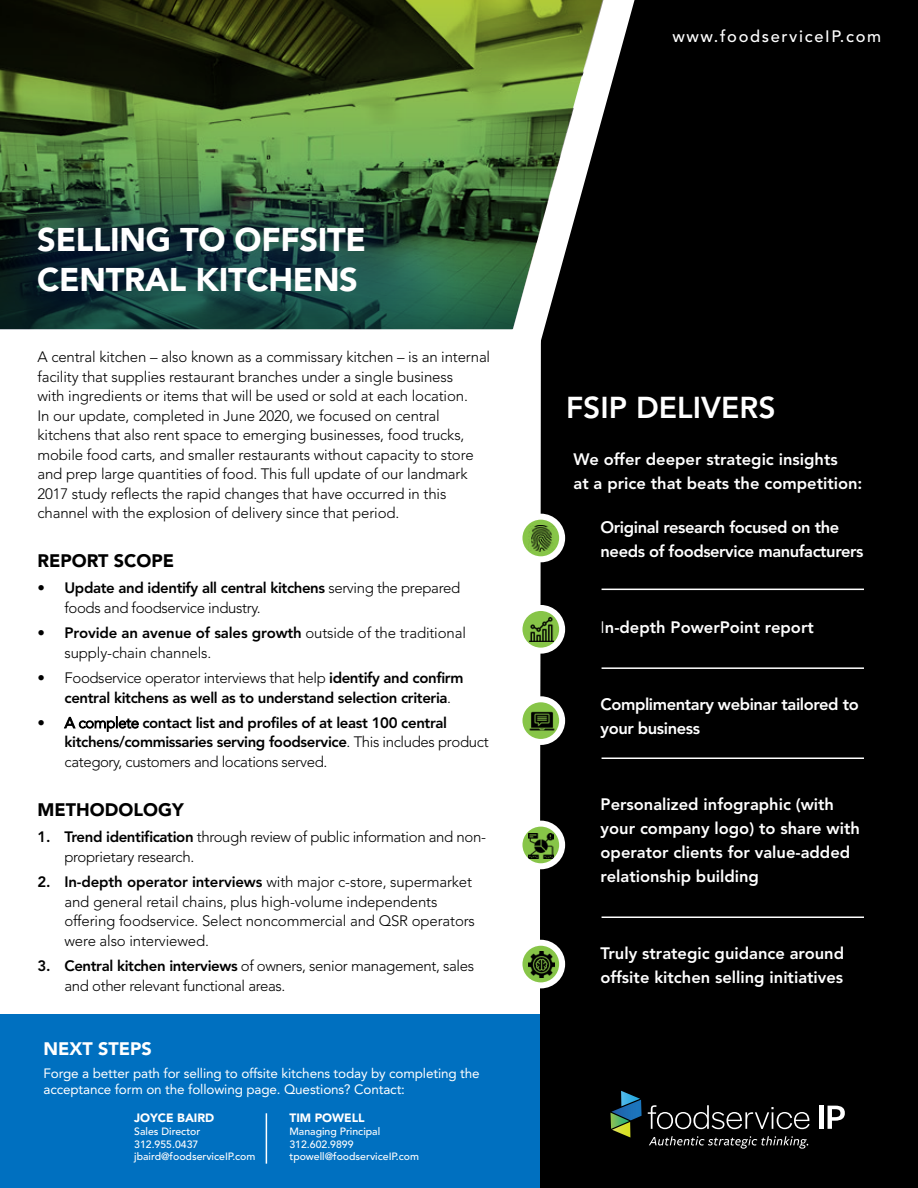
<style>
.page{position:relative;width:918px;height:1188px;background:#fff}
.page>*{position:absolute;margin:0;border:0;box-sizing:border-box;transform-origin:0 0}
.t1{font:900 32.55px/39.6px "Avenir LT Std";letter-spacing:-.01em;color:#fff}
.t2{font:800 30px "Avenir LT Std";color:#fff}
.t3{font:900 18px "Avenir LT Std";color:#000}
.t4{font:900 18px "Avenir LT Std";color:#fff}
.t5{font:800 16.5px/24px "Avenir LT Std";color:#fff}
.t6{font:800 16.5px/24px "Avenir LT Std";letter-spacing:-.025em;color:#fff}
.t7{font:500 16.5px "Avenir LT Std";letter-spacing:.1em;color:#fff}
.t8{font:300 15px/19.5px "Avenir LT Std";letter-spacing:-.01em;color:#000}
.t9{font:800 15px/19.5px "Avenir LT Std";letter-spacing:-.025em;color:#000}
.t10{font:13.5px/16.2px "Avenir LT Std";letter-spacing:-.01em;color:#fff}
.t11{font:900 12px "Avenir LT Std";color:#fff}
.t12{font:500 10.5px/12.6px "Avenir LT Std";color:#fff}
.s1{font-weight:800}
.s2{font-weight:300}
.s3{font-weight:400}
</style>
<div class="page">
<div style="left:0;top:1014px;width:586px;height:174px;background:#0070c0"></div>
<div style="left:685px;top:0;width:233px;height:251px;background:#000"></div>
<div style="left:540px;top:251px;width:378px;height:937px;background:#000"></div>
<svg style="left:648px;top:1105px;width:162px;height:24px;background:#303030"></svg>
<div style="left:819px;top:1106px;width:5px;height:23px;background:#fff"></div>
<svg style="left:828px;top:1106px;width:17px;height:23px"></svg>
<svg style="left:610px;top:1091px;width:32px;height:47px;background:#2b514d"></svg>
<svg style="left:649px;top:1136px;width:159px;height:13px;background:#303030"></svg>
<hr style="left:266px;top:1113px;width:1px;height:51px;background:#fff">
<svg style="left:0;top:0;width:685px;height:374px;background:#4b6346"></svg>
<svg style="left:519px;top:608px;width:43px;height:43px"></svg>
<img style="left:529px;top:618px;width:24px;height:24px">
<div style="left:516px;top:605px;width:49px;height:49px;border:6px solid #fff;border-radius:50%"></div>
<svg style="left:519px;top:699px;width:43px;height:43px"></svg>
<img style="left:528px;top:708px;width:27px;height:27px">
<div style="left:516px;top:696px;width:49px;height:49px;border:6px solid #fff;border-radius:50%"></div>
<svg style="left:519px;top:824px;width:43px;height:42px"></svg>
<img style="left:528px;top:833px;width:25px;height:25px">
<div style="left:516px;top:821px;width:49px;height:48px;border:6px solid #fff;border-radius:50%"></div>
<svg style="left:519px;top:943px;width:43px;height:42px"></svg>
<img style="left:528px;top:952px;width:26px;height:26px">
<div style="left:516px;top:940px;width:49px;height:48px;border:6px solid #fff;border-radius:50%"></div>
<svg style="left:519px;top:517px;width:43px;height:42px"></svg>
<img style="left:528px;top:525px;width:26px;height:26px">
<div style="left:516px;top:514px;width:49px;height:48px;border:6px solid #fff;border-radius:50%"></div>
<hr style="left:602px;top:589px;width:262px;height:1px;background:#fff">
<hr style="left:602px;top:667px;width:262px;height:2px;background:#fff">
<hr style="left:602px;top:758px;width:262px;height:1px;background:#fff">
<hr style="left:602px;top:916px;width:262px;height:2px;background:#fff">
<h1 class="t1" style="left:37px;top:220px;width:330px">SELLING TO OFFSITE<br>CENTRAL KITCHENS</h1>
<p class="t8" style="left:38px;top:348px;width:454px">A central kitchen – also known as a commissary kitchen – is an internal facility that supplies restaurant branches under a single business<br>with ingredients or items that will be used or sold at each location.<br>In our update, completed in June 2020, we focused on central kitchens that also rent space to emerging businesses, food trucks, mobile food carts, and smaller restaurants without capacity to store and prep large quantities of food. This full update of our landmark 2017 study reflects the rapid changes that have occurred in this channel with the explosion of delivery since that period.</p>
<p class="t3" style="left:38px;top:550px;width:138px">REPORT SCOPE</p>
<p class="t8" style="left:64px;top:578px;width:397px;text-indent:-27px"><span class="s1">• Update and identify all central kitchens</span> serving the prepared foods and foodservice industry.</p>
<p class="t8" style="left:64px;top:623px;width:403px;text-indent:-27px"><span class="s1">• Provide an avenue of sales growth</span> outside of the traditional supply-chain channels.</p>
<p class="t9" style="left:64px;top:668px;width:400px;text-indent:-27px">• <span class="s2">Foodservice operator interviews that help</span> identify and confirm central kitchens as well as to understand selection criteria<span class="s2">.</span></p>
<p class="t9" style="left:64px;top:713px;width:426px;text-indent:-27px">• <span class="s3">A</span> <span class="s2">complete</span> contact list and profiles of at least 100 central kitchens/commissaries serving foodservice<span class="s2">. This includes product category, customers and locations served.</span></p>
<p class="t3" style="left:38px;top:799px;width:148px">METHODOLOGY</p>
<p class="t8" style="left:64px;top:827px;width:423px;text-indent:-27px"><span class="s1">1. Trend identification</span> through review of public information and non&shy;proprietary research.</p>
<p class="t8" style="left:64px;top:872px;width:412px;text-indent:-27px"><span class="s1">2. In-depth operator interviews</span> with major c-store, supermarket and general retail chains, plus high-volume independents offering foodservice. Select noncommercial and QSR operators were also interviewed.</p>
<p class="t8" style="left:64px;top:956px;width:411px;text-indent:-27px"><span class="s1">3. Central kitchen interviews</span> of owners, senior management, sales and other relevant functional areas.</p>
<p class="t4" style="left:44px;top:1038px;width:110px">NEXT STEPS</p>
<p class="t10" style="left:44px;top:1065px;width:438px">Forge a better path for selling to offsite kitchens today by completing the acceptance form on the following page. Questions? Contact:</p>
<p class="t11" style="left:134px;top:1111px;width:82px">JOYCE BAIRD</p>
<p class="t12" style="left:134px;top:1125px;width:123px">Sales Director<br>312.955.0437 jbaird@foodserviceIP.com</p>
<p class="t11" style="left:289px;top:1111px;width:77px">TIM POWELL</p>
<p class="t12" style="left:289px;top:1125px;width:131px">Managing Principal<br>312.602.9899 tpowell@foodserviceIP.com</p>
<p class="t7" style="left:672px;top:27px;width:210px">www.foodserviceIP.com</p>
<h2 class="t2" style="left:566px;top:390px;width:211px">FSIP DELIVERS</h2>
<p class="t5" style="left:573px;top:447px;width:291px">We offer deeper strategic insights<br>at a price that beats the competition:</p>
<p class="t6" style="left:601px;top:515px;width:264px">Original research focused on the needs of foodservice manufacturers</p>
<p class="t5" style="left:601px;top:616px;width:215px"><span class="s2">I</span>n-depth PowerPoint report</p>
<p class="t6" style="left:601px;top:692px;width:260px">Complimentary webinar tailored to your business</p>
<p class="t5" style="left:601px;top:793px;width:261px">Personalized infographic (with your company logo) to share with operator clients for value-added relationship building</p>
<p class="t5" style="left:601px;top:941px;width:245px">Truly strategic guidance around offsite kitchen selling initiatives</p>
</div>
